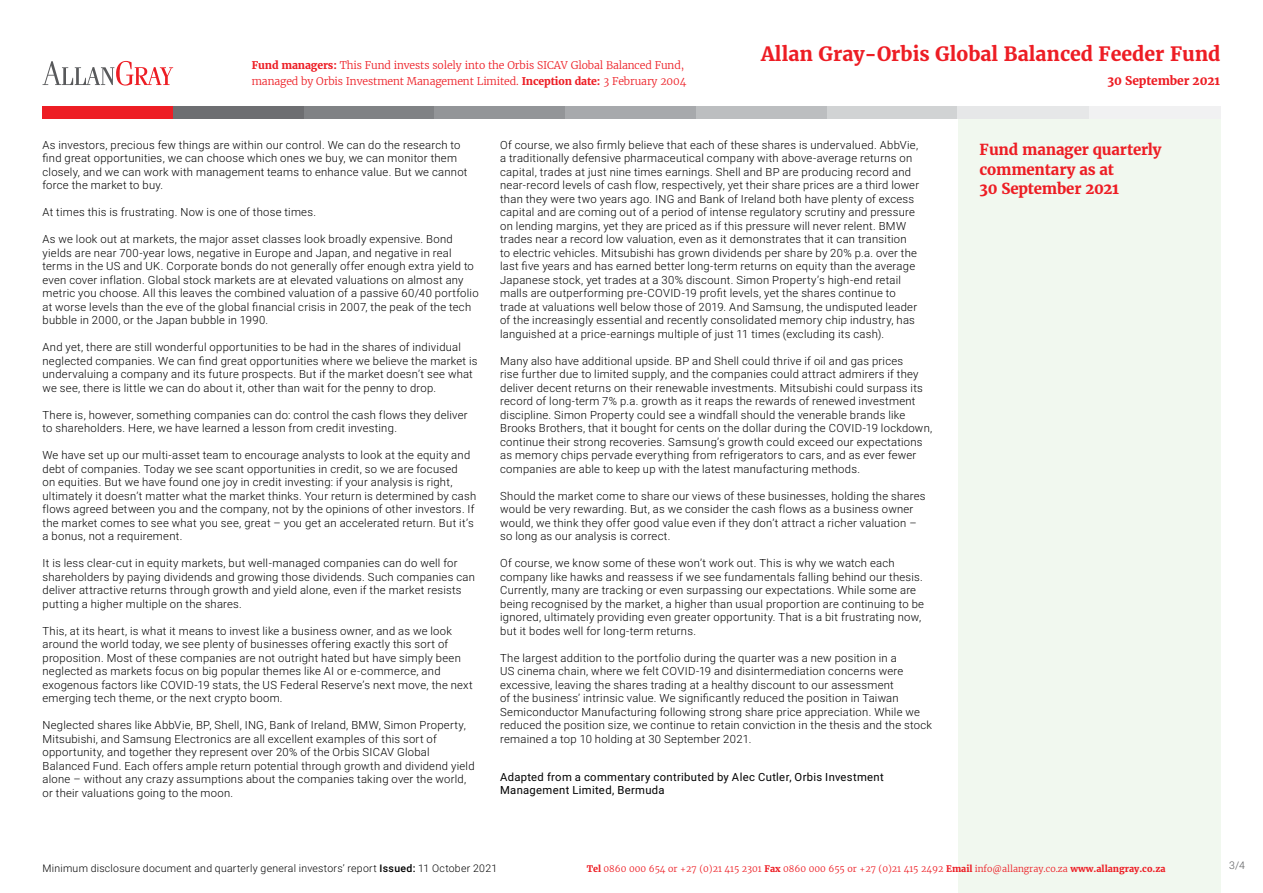
<style>
.page{position:relative;width:1263px;height:893px;background:#fff}
.page>*{position:absolute;margin:0;border:0;box-sizing:border-box;transform-origin:0 0}
.t1{font:700 19.5px "Merriweather";color:#ed1d24}
.t2{font:700 15px/19.5px "Merriweather";letter-spacing:-.01em;color:#ed1d24}
.t3{font:700 12px "Merriweather";letter-spacing:-.01em;color:#ed1d24}
.t4{font:300 11.25px/13.5px "Roboto";letter-spacing:.02em;color:#000}
.t5{font:11.25px/12.8px "Roboto";letter-spacing:.03em;color:#000}
.t6{font:300 10.5px/16.5px "Merriweather";letter-spacing:-.01em;color:#ed1d24}
.t7{font:300 10.5px "Roboto";letter-spacing:.025em;color:#000}
.t8{font:300 10.5px "Roboto";color:#58595b}
.t9{font:300 9px "Merriweather";color:#ed1d24}
.s1{font-weight:700}
.s2{font-weight:500}
</style>
<div class="page">
<div style="left:958px;top:119px;width:262px;height:774px;background:#f1f8ef"></div>
<div style="left:43px;top:106px;width:131px;height:13px;background:#ed1d24"></div>
<div style="left:1089px;top:106px;width:131px;height:13px;background:#f1f1f2"></div>
<div style="left:173px;top:106px;width:132px;height:13px;background:#6d6e71"></div>
<div style="left:304px;top:106px;width:131px;height:13px;background:#808285"></div>
<div style="left:435px;top:106px;width:131px;height:13px;background:#939598"></div>
<div style="left:565px;top:106px;width:132px;height:13px;background:#a7a9ac"></div>
<div style="left:696px;top:106px;width:132px;height:13px;background:#bcbec0"></div>
<div style="left:827px;top:106px;width:131px;height:13px;background:#d1d3d4"></div>
<div style="left:958px;top:106px;width:131px;height:13px;background:#e6e7e8"></div>
<svg style="left:43px;top:61px;width:130px;height:25px"></svg>
<p class="t6" style="left:252px;top:56px;width:436px"><span class="s1">Fund managers:</span> This Fund invests solely into the Orbis SICAV Global Balanced Fund, managed by Orbis Investment Management Limited. <span class="s1">Inception date:</span> 3 February 2004</p>
<h1 class="t1" style="left:761px;top:41px;width:461px">Allan Gray-Orbis Global Balanced Feeder Fund</h1>
<p class="t3" style="left:1107px;top:73px;width:114px">30 September 2021</p>
<p class="t4" style="left:43px;top:138px;width:426px">As investors, precious few things are within our control. We can do the research to find great opportunities, we can choose which ones we buy, we can monitor them closely, and we can work with management teams to enhance value. But we cannot force the market to buy.</p>
<p class="t4" style="left:43px;top:205px;width:275px">At times this is frustrating. Now is one of those times.</p>
<p class="t4" style="left:43px;top:232px;width:438px">As we look out at markets, the major asset classes look broadly expensive. Bond yields are near 700-year lows, negative in Europe and Japan, and negative in real terms in the US and UK. Corporate bonds do not generally offer enough extra yield to even cover inflation. Global stock markets are at elevated valuations on almost any metric you choose. All this leaves the combined valuation of a passive 60/40 portfolio at worse levels than the eve of the global financial crisis in 2007, the peak of the tech bubble in 2000, or the Japan bubble in 1990.</p>
<p class="t4" style="left:43px;top:340px;width:436px">And yet, there are still wonderful opportunities to be had in the shares of individual neglected companies. We can find great opportunities where we believe the market is undervaluing a company and its future prospects. But if the market doesn’t see what we see, there is little we can do about it, other than wait for the penny to drop.</p>
<p class="t4" style="left:43px;top:408px;width:427px">There is, however, something companies can do: control the cash flows they deliver to shareholders. Here, we have learned a lesson from credit investing.</p>
<p class="t4" style="left:43px;top:448px;width:435px">We have set up our multi-asset team to encourage analysts to look at the equity and debt of companies. Today we see scant opportunities in credit, so we are focused<br>on equities. But we have found one joy in credit investing: if your analysis is right, ultimately it doesn’t matter what the market thinks. Your return is determined by cash flows agreed between you and the company, not by the opinions of other investors. If the market comes to see what you see, great – you get an accelerated return. But it’s a bonus, not a requirement.</p>
<p class="t4" style="left:43px;top:556px;width:434px">It is less clear-cut in equity markets, but well-managed companies can do well for shareholders by paying dividends and growing those dividends. Such companies can deliver attractive returns through growth and yield alone, even if the market resists putting a higher multiple on the shares.</p>
<p class="t4" style="left:43px;top:624px;width:432px">This, at its heart, is what it means to invest like a business owner, and as we look around the world today, we see plenty of businesses offering exactly this sort of proposition. Most of these companies are not outright hated but have simply been neglected as markets focus on big popular themes like AI or e-commerce, and exogenous factors like COVID-19 stats, the US Federal Reserve’s next move, the next emerging tech theme, or the next crypto boom.</p>
<p class="t4" style="left:43px;top:718px;width:434px">Neglected shares like AbbVie, BP, Shell, ING, Bank of Ireland, BMW, Simon Property, Mitsubishi, and Samsung Electronics are all excellent examples of this sort of opportunity, and together they represent over 20% of the Orbis SICAV Global Balanced Fund. Each offers ample return potential through growth and dividend yield alone – without any crazy assumptions about the companies taking over the world, or their valuations going to the moon.</p>
<p class="t4" style="left:500px;top:138px;width:420px">Of course, we also firmly believe that each of these shares is undervalued. AbbVie, a traditionally defensive pharmaceutical company with above-average returns on capital, trades at just nine times earnings. Shell and BP are producing record and near-record levels of cash flow, respectively, yet their share prices are a third lower than they were two years ago. ING and Bank of Ireland both have plenty of excess capital and are coming out of a period of intense regulatory scrutiny and pressure on lending margins, yet they are priced as if this pressure will never relent. BMW trades near a record low valuation, even as it demonstrates that it can transition to electric vehicles. Mitsubishi has grown dividends per share by 20% p.a. over the last five years and has earned better long-term returns on equity than the average Japanese stock, yet trades at a 30% discount. Simon Property’s high-end retail malls are outperforming pre-COVID-19 profit levels, yet the shares continue to trade at valuations well below those of 2019. And Samsung, the undisputed leader of the increasingly essential and recently consolidated memory chip industry, has languished at a price-earnings multiple of just 11 times (excluding its cash).</p>
<p class="t4" style="left:500px;top:354px;width:434px">Many also have additional upside. BP and Shell could thrive if oil and gas prices<br>rise further due to limited supply, and the companies could attract admirers if they deliver decent returns on their renewable investments. Mitsubishi could surpass its record of long-term 7% p.a. growth as it reaps the rewards of renewed investment discipline. Simon Property could see a windfall should the venerable brands like Brooks Brothers, that it bought for cents on the dollar during the COVID-19 lockdown, continue their strong recoveries. Samsung’s growth could exceed our expectations as memory chips pervade everything from refrigerators to cars, and as ever fewer companies are able to keep up with the latest manufacturing methods.</p>
<p class="t4" style="left:500px;top:489px;width:427px">Should the market come to share our views of these businesses, holding the shares would be very rewarding. But, as we consider the cash flows as a business owner would, we think they offer good value even if they don’t attract a richer valuation – so long as our analysis is correct.</p>
<p class="t4" style="left:500px;top:556px;width:425px">Of course, we know some of these won’t work out. This is why we watch each company like hawks and reassess if we see fundamentals falling behind our thesis.<br>Currently, many are tracking or even surpassing our expectations. While some are being recognised by the market, a higher than usual proportion are continuing to be ignored, ultimately providing even greater opportunity. That is a bit frustrating now, but it bodes well for long-term returns.</p>
<p class="t4" style="left:500px;top:651px;width:433px">The largest addition to the portfolio during the quarter was a new position in a<br>US cinema chain, where we felt COVID-19 and disintermediation concerns were excessive, leaving the shares trading at a healthy discount to our assessment<br>of the business’ intrinsic value. We significantly reduced the position in Taiwan Semiconductor Manufacturing following strong share price appreciation. While we reduced the position size, we continue to retain conviction in the thesis and the stock remained a top 10 holding at 30 September 2021.</p>
<p class="t5" style="left:500px;top:770px;width:385px">Adapted from a commentary contributed by Alec Cutler, Orbis Investment<br>Management Limited, Bermuda</p>
<h2 class="t2" style="left:980px;top:140px;width:183px">Fund manager quarterly commentary as at<br>30 September 2021</h2>
<p class="t7" style="left:43px;top:861px;width:456px">Minimum disclosure document and quarterly general investors’ report <span class="s2">Issued:</span> 11 October 2021</p>
<p class="t8" style="left:1229px;top:857px;width:17px">3/4</p>
<p class="t9" style="left:587px;top:862px;width:580px"><span class="s1">Tel</span> 0860 000 654 or +27 (0)21 415 2301 <span class="s1">Fax</span> 0860 000 655 or +27 (0)21 415 2492 <span class="s1">Email</span> info@allangray.co.za <span class="s1">www.allangray.co.za</span></p>
</div>
